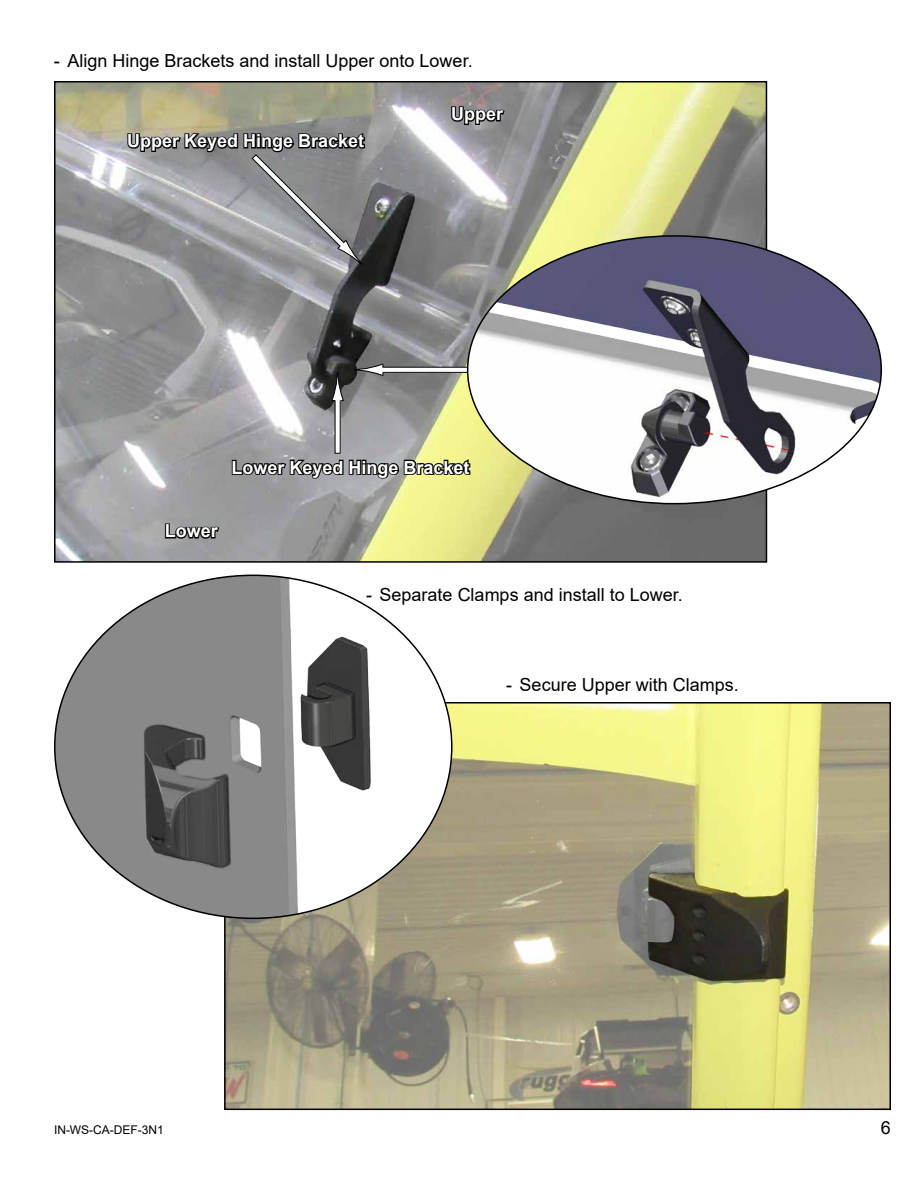
<style>
.page{position:relative;width:918px;height:1188px;background:#fff}
.page>*{position:absolute;margin:0;border:0;box-sizing:border-box;transform-origin:0 0}
.t1{font:18px "Arial";color:#000}
.t2{font:700 18px "Arial";color:#fff}
.t3{font:12px "Arial";color:#000}
</style>
<div class="page">
<img style="left:57px;top:84px;width:707px;height:476px">
<div style="left:383px;top:367px;width:216px;height:5px;background:#fff"></div>
<div style="left:382px;top:367px;width:217px;height:6px;border:1px solid #000"></div>
<svg style="left:354px;top:363px;width:30px;height:13px"></svg>
<img style="left:468px;top:236px;width:413px;height:268px">
<svg style="left:450px;top:105px;width:56px;height:21px"></svg>
<svg style="left:164px;top:522px;width:57px;height:21px"></svg>
<div style="left:335px;top:400px;width:5px;height:53px;background:#fff"></div>
<svg style="left:331px;top:373px;width:13px;height:28px"></svg>
<svg style="left:231px;top:455px;width:241px;height:25px;background:#6c6c5f"></svg>
<svg style="left:126px;top:128px;width:240px;height:138px;background:#8d8e8f"></svg>
<img style="left:227px;top:705px;width:661px;height:402px">
<img style="left:55px;top:575px;width:397px;height:343px">
<p class="t1" style="left:54px;top:48px;width:420px">- Align Hinge Brackets and install Upper onto Lower.</p>
<p class="t2" style="left:127px;top:128px;width:239px">Upper Keyed Hinge Bracket</p>
<p class="t2" style="left:451px;top:101px;width:54px">Upper</p>
<p class="t2" style="left:232px;top:455px;width:240px">Lower Keyed Hinge Bracket</p>
<p class="t2" style="left:165px;top:518px;width:55px">Lower</p>
<p class="t1" style="left:366px;top:582px;width:318px">- Separate Clamps and install to Lower.</p>
<p class="t1" style="left:506px;top:672px;width:234px">- Secure Upper with Clamps.</p>
<p class="t3" style="left:54px;top:1122px;width:111px">IN-WS-CA-DEF-3N1</p>
<p class="t1" style="left:881px;top:1115px;width:12px">6</p>
</div>
